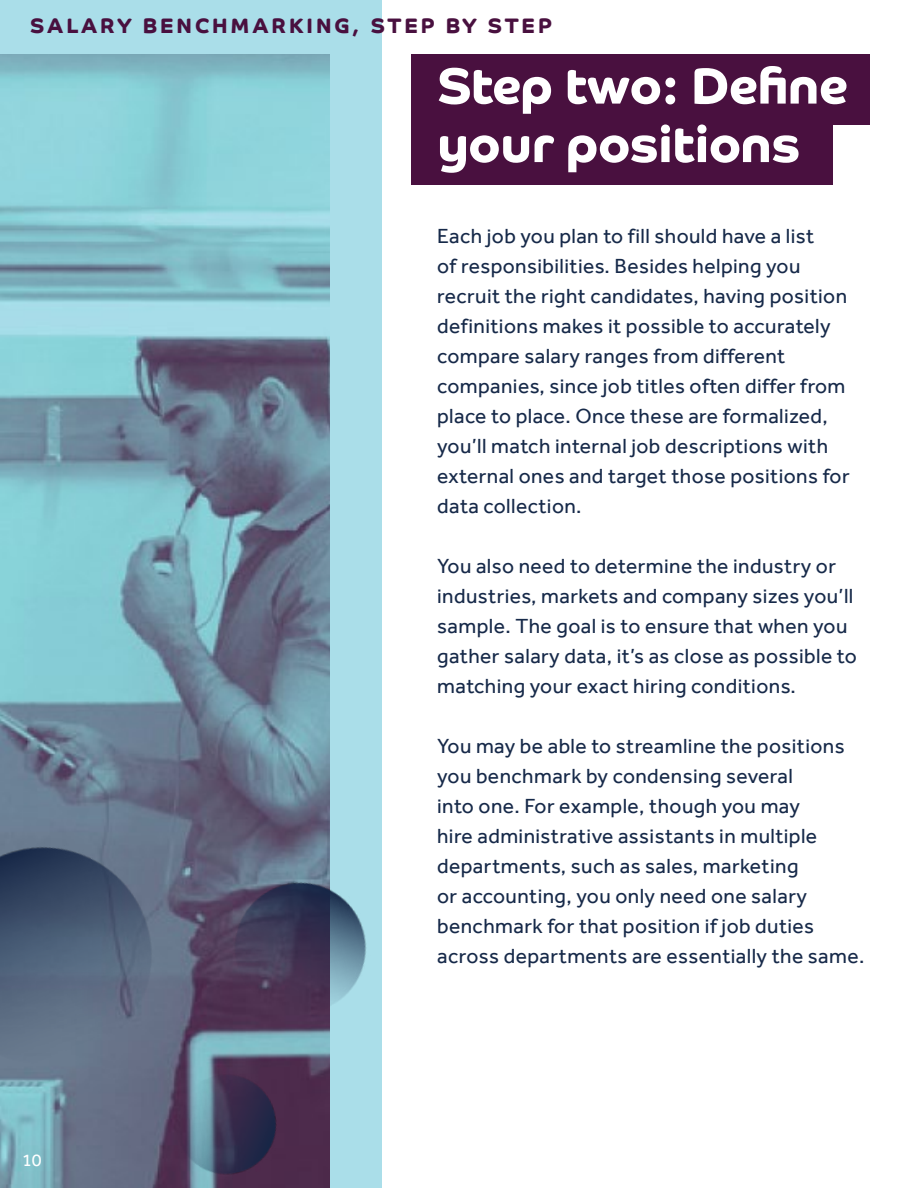
<style>
.page{position:relative;width:918px;height:1188px;background:#fff}
.page>*{position:absolute;margin:0;border:0;box-sizing:border-box;transform-origin:0 0}
.t1{font:700 51px/58.5px "Co Headline";letter-spacing:-.005em;color:#fff}
.t2{font:21px/30px "Effra";letter-spacing:.02em;color:#162949}
.t3{font:700 21px "Co Headline";letter-spacing:.14em;color:#49103f}
.t4{font:18px "Effra";color:#fff}
</style>
<div class="page">
<div style="left:0;top:0;width:381px;height:1188px;background:#aadee9"></div>
<img style="left:0;top:54px;width:330px;height:690px">
<hr style="left:917px;top:0;width:1px;height:1188px;background:#aadee9">
<img style="left:0;top:744px;width:382px;height:444px">
<div style="left:411px;top:54px;width:459px;height:70px;background:#49103f"></div>
<div style="left:411px;top:124px;width:422px;height:61px;background:#49103f"></div>
<img style="left:917px;top:500px;width:1px;height:688px">
<p class="t3" style="left:30px;top:14px;width:524px">SALARY BENCHMARKING, STEP BY STEP</p>
<h1 class="t1" style="left:437px;top:57px;width:412px">Step two: Define your positions</h1>
<p class="t2" style="left:437px;top:220px;width:414px">Each job you plan to fill should have a list<br>of responsibilities. Besides helping you recruit the right candidates, having position definitions makes it possible to accurately compare salary ranges from different companies, since job titles often differ from place to place. Once these are formalized, you’ll match internal job descriptions with external ones and target those positions for data collection.</p>
<p class="t2" style="left:437px;top:550px;width:421px">You also need to determine the industry or industries, markets and company sizes you’ll sample. The goal is to ensure that when you gather salary data, it’s as close as possible to matching your exact hiring conditions.</p>
<p class="t4" style="left:22px;top:1149px;width:21px">10</p>
<p class="t2" style="left:437px;top:730px;width:429px">You may be able to streamline the positions you benchmark by condensing several<br>into one. For example, though you may<br>hire administrative assistants in multiple departments, such as sales, marketing<br>or accounting, you only need one salary benchmark for that position if job duties across departments are essentially the same.</p>
</div>
